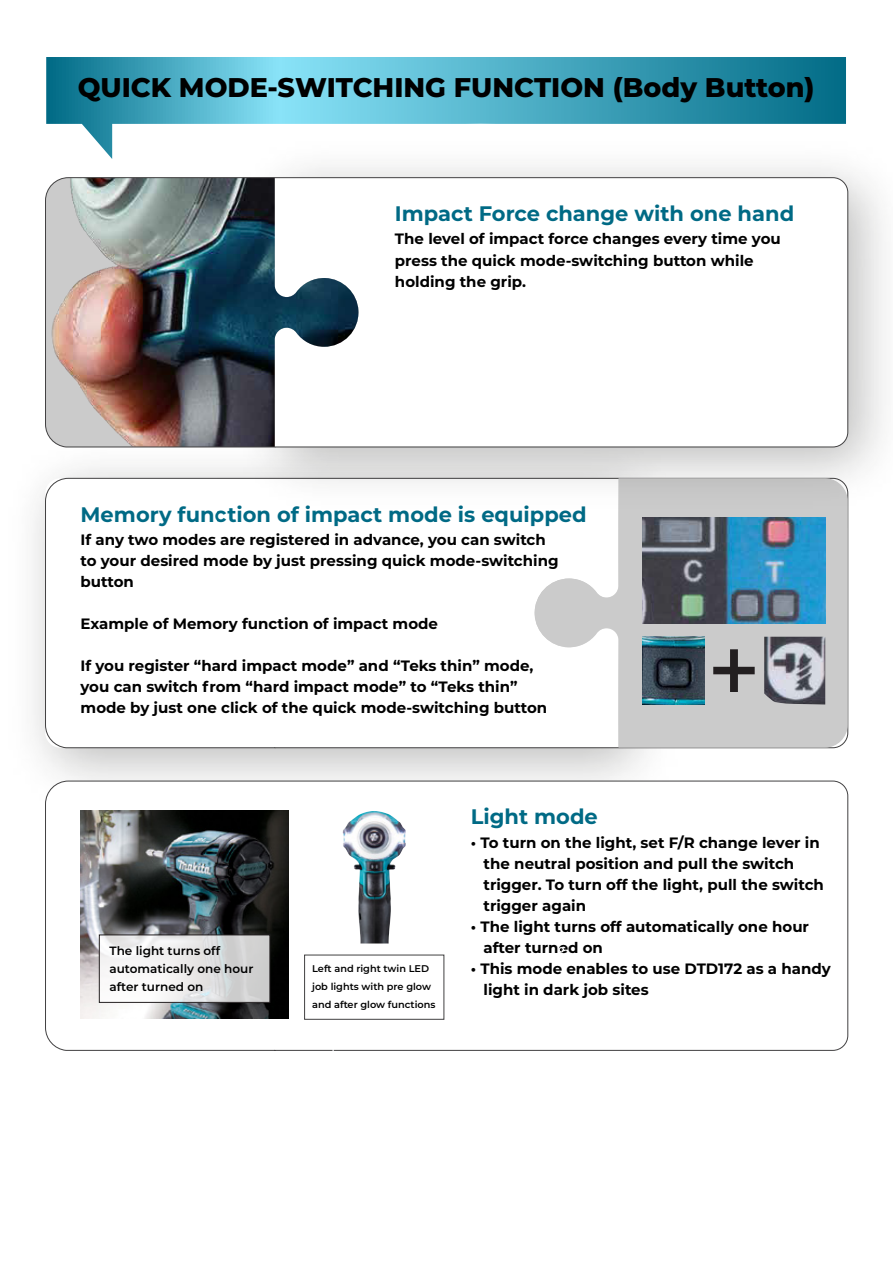
<style>
.page{position:relative;width:893px;height:1263px;background:#fff}
.page>*{position:absolute;margin:0;border:0;box-sizing:border-box;transform-origin:0 0}
.t1{font:800 27px "Montserrat";color:#000}
.t2{font:700 21px "Montserrat";color:#006a85}
.t3{font:700 15px/21px "Montserrat";color:#000}
.t4{font:600 12px/18px "Montserrat";color:#000}
.t5{font:600 9.75px/18px "Montserrat";color:#000}
</style>
<div class="page">
<svg style="left:45px;top:478px;width:489px;height:270px"></svg>
<svg style="left:534px;top:527px;width:314px;height:221px;fill:#cbcbcb"></svg>
<img style="left:642px;top:637px;width:62px;height:67px">
<img style="left:764px;top:637px;width:61px;height:67px">
<img style="left:642px;top:527px;width:183px;height:96px">
<svg style="left:713px;top:649px;width:42px;height:43px;background:#949293"></svg>
<img style="left:217px;top:167px;width:666px;height:360px">
<img style="left:45px;top:177px;width:803px;height:271px">
<svg style="left:45px;top:780px;width:803px;height:271px"></svg>
<svg style="left:46px;top:57px;width:800px;height:102px"></svg>
<svg style="left:458px;top:878px;width:6px;height:6px"></svg>
<svg style="left:330px;top:838px;width:6px;height:6px"></svg>
<svg style="left:559px;top:838px;width:5px;height:6px"></svg>
<svg style="left:422px;top:916px;width:5px;height:5px"></svg>
<svg style="left:559px;top:947px;width:5px;height:5px"></svg>
<svg style="left:330px;top:884px;width:67px;height:167px"></svg>
<div style="left:304px;top:955px;width:140px;height:65px;background:#fff;border:1px solid #424142"></div>
<img style="left:343px;top:811px;width:63px;height:132px">
<img style="left:81px;top:811px;width:208px;height:208px">
<svg style="left:101px;top:936px;width:167px;height:65px"></svg>
<div style="left:99px;top:934px;width:171px;height:69px;border:1px solid #231f20"></div>
<h1 class="t1" style="left:78px;top:67px;width:738px">QUICK MODE-SWITCHING FUNCTION (Body Button)</h1>
<h2 class="t2" style="left:395px;top:198px;width:401px">Impact Force change with one hand</h2>
<p class="t3" style="left:395px;top:228px;width:387px">The level of impact force changes every time you press the quick mode-switching button while holding the grip.</p>
<h2 class="t2" style="left:81px;top:499px;width:508px">Memory function of impact mode is equipped</h2>
<p class="t3" style="left:81px;top:528px;width:480px">If any two modes are registered in advance, you can switch to your desired mode by just pressing quick mode-switching button</p>
<p class="t3" style="left:81px;top:612px;width:359px">Example of Memory function of impact mode</p>
<p class="t3" style="left:81px;top:654px;width:468px">If you register “hard impact mode” and “Teks thin” mode, you can switch from “hard impact mode” to “Teks thin” mode by just one click of the quick mode-switching button</p>
<p class="t4" style="left:109px;top:941px;width:146px">The light turns off automatically one hour after turned on</p>
<p class="t5" style="left:312px;top:959px;width:125px">Left and right twin LED job lights with pre glow and after glow functions</p>
<h2 class="t2" style="left:471px;top:802px;width:128px">Light mode</h2>
<p class="t3" style="left:483px;top:831px;width:342px;text-indent:-13px">• To turn on the light, set F/R change lever in the neutral position and pull the switch trigger. To turn off the light, pull the switch trigger again</p>
<p class="t3" style="left:483px;top:915px;width:327px;text-indent:-13px">• The light turns off automatically one hour after turned on</p>
<p class="t3" style="left:483px;top:957px;width:349px;text-indent:-13px">• This mode enables to use DTD172 as a handy light in dark job sites</p>
</div>
